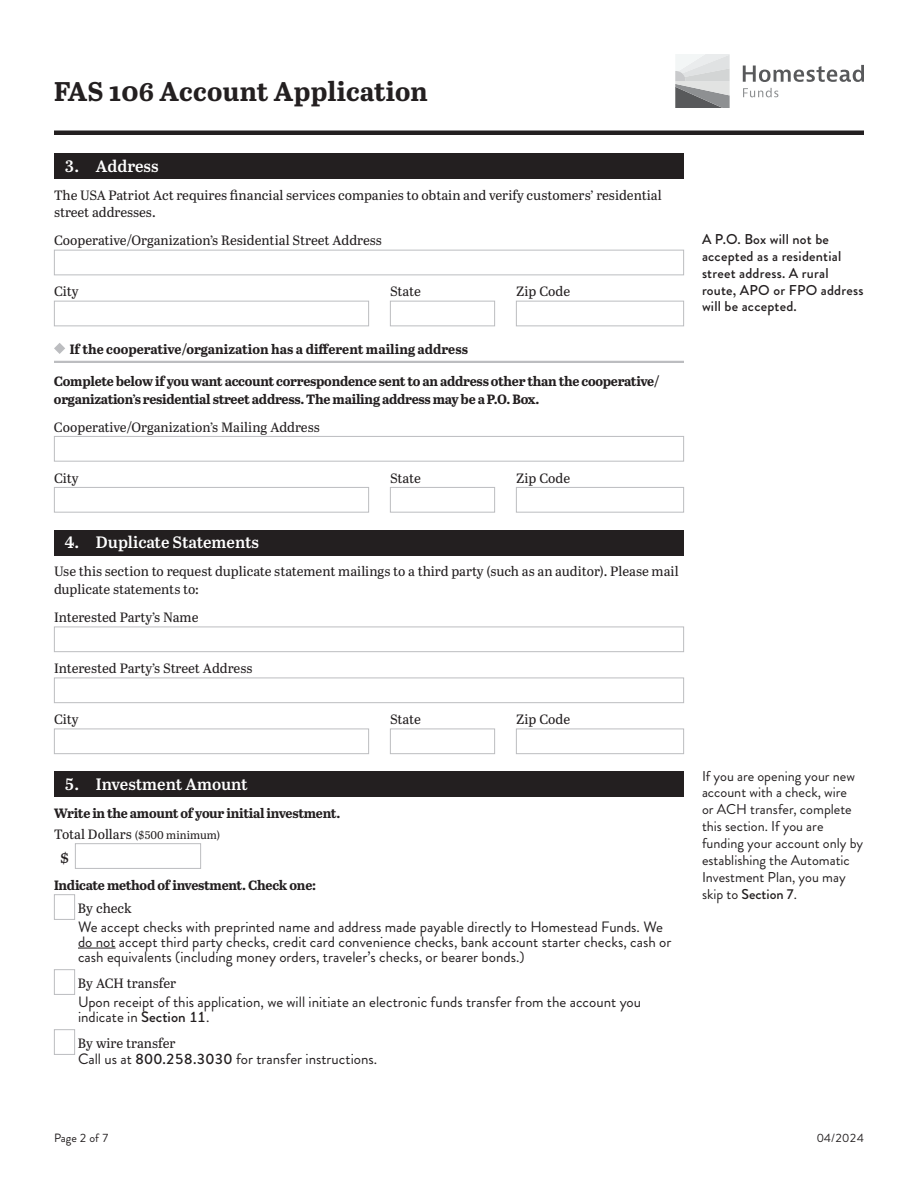
<style>
.page{position:relative;width:918px;height:1188px;background:#fff}
.page>*{position:absolute;margin:0;border:0;box-sizing:border-box;transform-origin:0 0}
.t1{font:700 27px "Abril Text";letter-spacing:.01em;color:#231f20}
.t2{font:18px "Abril Text";color:#231f20}
.t3{font:600 16.5px "Abril Text";letter-spacing:-.005em;color:#fff}
.t4{font:15px/15px "Brandon Grotesque";color:#231f20}
.t5{font:14.25px/16.8px "Brandon Grotesque";color:#231f20}
.t6{font:500 14.25px/16.8px "Brandon Grotesque";letter-spacing:.015em;color:#231f20}
.t7{font:13.5px/18px "Abril Text";color:#231f20}
.t8{font:700 13.5px/18px "Abril Text";letter-spacing:-.02em;color:#231f20}
.t9{font:700 13.5px "Abril Text";color:#231f20}
.t10{font:12px "Brandon Grotesque";color:#231f20}
.t11{font:11.25px "Abril Text";color:#231f20}
.s1{font-size:13.5px}
.s2{font-weight:500}
</style>
<div class="page">
<svg style="left:743px;top:65px;width:121px;height:17px"></svg>
<svg style="left:743px;top:88px;width:35px;height:9px"></svg>
<svg style="left:675px;top:54px;width:55px;height:54px;background:#bdbfc0"></svg>
<div style="left:54px;top:130px;width:810px;height:5px;background:#231f20"></div>
<hr style="left:54px;top:361px;width:630px;height:2px;background:#bcbdc0">
<hr style="left:78px;top:948px;width:38px;height:1px;background:#231f20">
<div style="left:54px;top:153px;width:630px;height:25px;background:#231f20"></div>
<div style="left:54px;top:250px;width:630px;height:25px;background:#fff;border:1px solid #bcbdc0"></div>
<div style="left:54px;top:301px;width:315px;height:25px;background:#fff;border:1px solid #bcbdc0"></div>
<div style="left:390px;top:301px;width:105px;height:25px;background:#fff;border:1px solid #bcbdc0"></div>
<div style="left:516px;top:301px;width:168px;height:25px;background:#fff;border:1px solid #bcbdc0"></div>
<svg style="left:54px;top:343px;width:11px;height:11px"></svg>
<div style="left:54px;top:436px;width:630px;height:26px;background:#fff;border:1px solid #bcbdc0"></div>
<div style="left:54px;top:487px;width:315px;height:26px;background:#fff;border:1px solid #bcbdc0"></div>
<div style="left:390px;top:487px;width:105px;height:26px;background:#fff;border:1px solid #bcbdc0"></div>
<div style="left:516px;top:487px;width:168px;height:26px;background:#fff;border:1px solid #bcbdc0"></div>
<div style="left:54px;top:530px;width:630px;height:25px;background:#231f20"></div>
<div style="left:54px;top:627px;width:630px;height:25px;background:#fff;border:1px solid #bcbdc0"></div>
<div style="left:54px;top:678px;width:630px;height:25px;background:#fff;border:1px solid #bcbdc0"></div>
<div style="left:54px;top:729px;width:315px;height:25px;background:#fff;border:1px solid #bcbdc0"></div>
<div style="left:390px;top:729px;width:105px;height:25px;background:#fff;border:1px solid #bcbdc0"></div>
<div style="left:516px;top:729px;width:168px;height:25px;background:#fff;border:1px solid #bcbdc0"></div>
<div style="left:54px;top:771px;width:630px;height:26px;background:#231f20"></div>
<div style="left:75px;top:843px;width:126px;height:26px;background:#fff;border:1px solid #bcbdc0"></div>
<div style="left:54px;top:894px;width:21px;height:26px;background:#fff;border:1px solid #bcbdc0"></div>
<div style="left:54px;top:969px;width:21px;height:26px;background:#fff;border:1px solid #bcbdc0"></div>
<div style="left:54px;top:1029px;width:21px;height:26px;background:#fff;border:1px solid #bcbdc0"></div>
<h1 class="t1" style="left:54px;top:72px;width:375px">FAS 106 Account Application</h1>
<p class="t3" style="left:64px;top:154px;width:96px">3. Address</p>
<p class="t7" style="left:54px;top:185px;width:609px">The USA Patriot Act requires financial services companies to obtain and verify customers’ residential street addresses.</p>
<p class="t7" style="left:54px;top:231px;width:329px">Cooperative/Organization’s Residential Street Address</p>
<p class="t7" style="left:54px;top:282px;width:26px">City</p>
<p class="t7" style="left:390px;top:282px;width:32px">State</p>
<p class="t7" style="left:516px;top:282px;width:56px">Zip Code</p>
<p class="t9" style="left:70px;top:339px;width:400px">If the cooperative/organization has a different mailing address</p>
<p class="t8" style="left:54px;top:371px;width:607px">Complete below if you want account correspondence sent to an address other than the cooperative/ organization’s residential street address. The mailing address may be a P.O. Box.</p>
<p class="t7" style="left:54px;top:417px;width:267px">Cooperative/Organization’s Mailing Address</p>
<p class="t7" style="left:54px;top:468px;width:26px">City</p>
<p class="t7" style="left:390px;top:468px;width:32px">State</p>
<p class="t7" style="left:516px;top:468px;width:56px">Zip Code</p>
<p class="t3" style="left:64px;top:530px;width:196px">4. Duplicate Statements</p>
<p class="t7" style="left:54px;top:562px;width:626px">Use this section to request duplicate statement mailings to a third party (such as an auditor). Please mail duplicate statements to:</p>
<p class="t7" style="left:54px;top:608px;width:146px">Interested Party’s Name</p>
<p class="t7" style="left:54px;top:659px;width:200px">Interested Party’s Street Address</p>
<p class="t7" style="left:54px;top:710px;width:26px">City</p>
<p class="t7" style="left:390px;top:710px;width:32px">State</p>
<p class="t7" style="left:516px;top:710px;width:56px">Zip Code</p>
<p class="t3" style="left:64px;top:772px;width:185px">5. Investment Amount</p>
<p class="t8" style="left:54px;top:803px;width:288px">Write in the amount of your initial investment.</p>
<p class="t11" style="left:54px;top:827px;width:168px"><span class="s1">Total Dollars</span> ($500 minimum)</p>
<h2 class="t2" style="left:60px;top:844px;width:11px">$</h2>
<p class="t8" style="left:54px;top:875px;width:264px">Indicate method of investment. Check one:</p>
<p class="t7" style="left:78px;top:899px;width:55px">By check</p>
<p class="t4" style="left:78px;top:919px;width:595px">We accept checks with preprinted name and address made payable directly to Homestead Funds. We do not accept third party checks, credit card convenience checks, bank account starter checks, cash or cash equivalents (including money orders, traveler’s checks, or bearer bonds.)</p>
<p class="t7" style="left:78px;top:974px;width:100px">By ACH transfer</p>
<p class="t4" style="left:78px;top:994px;width:565px">Upon receipt of this application, we will initiate an electronic funds transfer from the account you indicate in <span class="s2">Section 11</span>.</p>
<p class="t7" style="left:78px;top:1034px;width:99px">By wire transfer</p>
<p class="t4" style="left:78px;top:1051px;width:301px">Call us at <span class="s2">800.258.3030</span> for transfer instructions.</p>
<p class="t6" style="left:702px;top:231px;width:163px">A P.O. Box will not be accepted as a residential street address. A rural route, APO or FPO address will be accepted.</p>
<p class="t5" style="left:702px;top:767px;width:163px">If you are opening your new account with a check, wire<br>or ACH transfer, complete this section. If you are funding your account only by establishing the Automatic<br>Investment Plan, you may skip to <span class="s2">Section 7</span>.</p>
<p class="t10" style="left:54px;top:1130px;width:56px">Page 2 of 7</p>
<p class="t10" style="left:817px;top:1130px;width:49px">04/2024</p>
</div>
